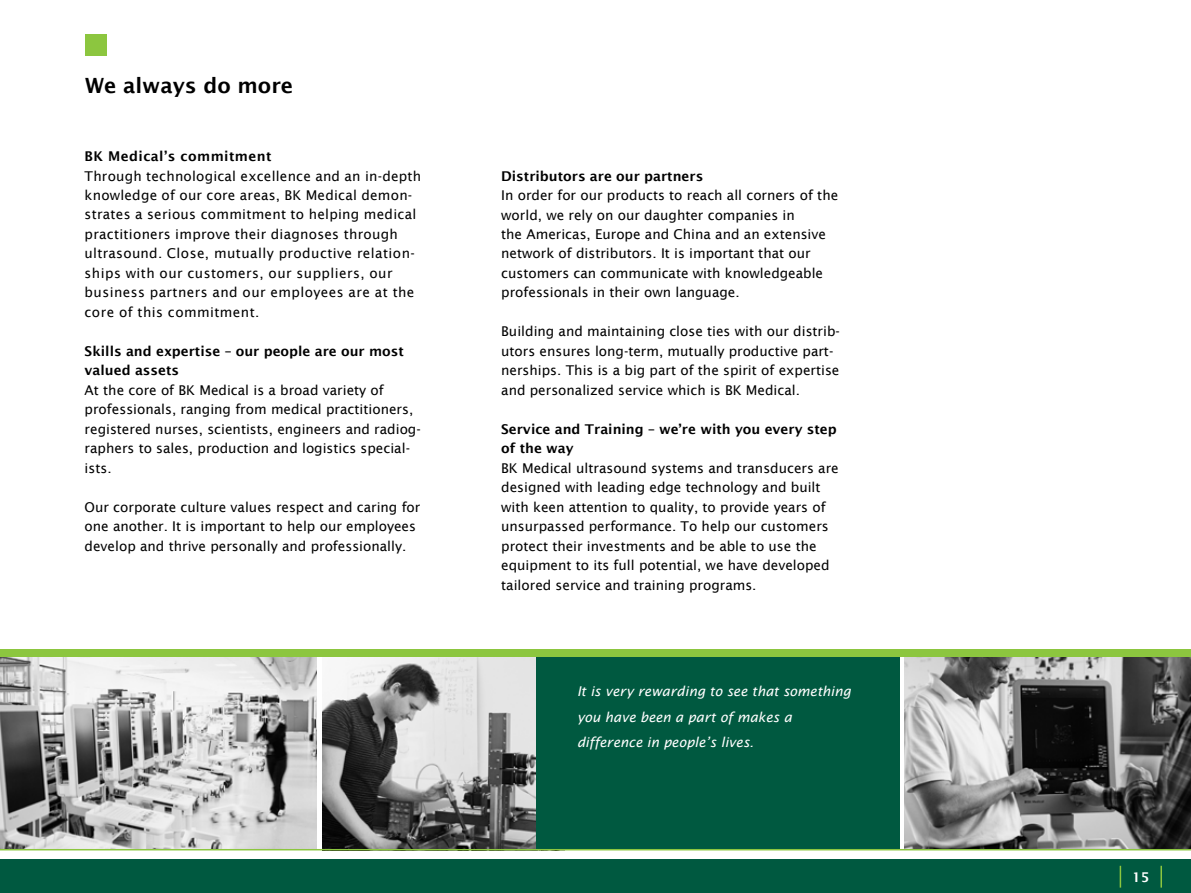
<style>
.page{position:relative;width:1191px;height:893px;background:#fff}
.page>*{position:absolute;margin:0;border:0;box-sizing:border-box;transform-origin:0 0}
.t1{font:600 21px "Lucida Sans";color:#000}
.t2{font:13.5px/19.5px "Lucida Sans";color:#000}
.t3{font:13.5px/19.5px "Lucida Sans";letter-spacing:.02em;color:#000}
.t4{font:600 13.5px/19.5px "Lucida Sans";color:#000}
.t5{font:italic 13.5px/25.5px "Lucida Sans";color:#fff}
.t6{font:600 13.5px "Lucida Sans";letter-spacing:.03em;color:#000}
.t7{font:600 13.5px "Lucida Sans";color:#fff}
</style>
<div class="page">
<div style="left:0;top:860px;width:1191px;height:33px;background:#005940"></div>
<hr style="left:1119px;top:866px;width:2px;height:22px;background:#8cc63f">
<hr style="left:1160px;top:866px;width:2px;height:22px;background:#8cc63f">
<img style="left:0;top:656px;width:316px;height:193px">
<img style="left:322px;top:657px;width:214px;height:192px">
<img style="left:905px;top:656px;width:286px;height:193px">
<div style="left:536px;top:655px;width:363px;height:194px;background:#005940"></div>
<div style="left:85px;top:34px;width:22px;height:21px;background:#8cc63f"></div>
<div style="left:0;top:649px;width:1191px;height:7px;background:#8cc63f"></div>
<hr style="left:0;top:849px;width:1191px;height:1px;background:#8cc63f">
<h1 class="t1" style="left:85px;top:73px;width:210px">We always do more</h1>
<p class="t6" style="left:85px;top:148px;width:188px">BK Medical’s commitment</p>
<p class="t3" style="left:85px;top:166px;width:338px">Through technological excellence and an in-depth knowledge of our core areas, BK Medical demon&shy;strates a serious commitment to helping medical practitioners improve their diagnoses through ultrasound. Close, mutually productive relation&shy;ships with our customers, our suppliers, our business partners and our employees are at the core of this commitment.</p>
<p class="t4" style="left:85px;top:341px;width:321px">Skills and expertise – our people are our most valued assets</p>
<p class="t2" style="left:85px;top:380px;width:338px">At the core of BK Medical is a broad variety of professionals, ranging from medical practitioners, registered nurses, scientists, engineers and radiog&shy;raphers to sales, production and logistics special&shy;ists.</p>
<p class="t2" style="left:85px;top:497px;width:337px">Our corporate culture values respect and caring for one another. It is important to help our employees develop and thrive personally and professionally.</p>
<p class="t4" style="left:501px;top:166px;width:204px">Distributors are our partners</p>
<p class="t2" style="left:501px;top:185px;width:338px">In order for our products to reach all corners of the world, we rely on our daughter companies in<br>the Americas, Europe and China and an extensive network of distributors. It is important that our customers can communicate with knowledgeable professionals in their own language.</p>
<p class="t2" style="left:501px;top:322px;width:340px">Building and maintaining close ties with our distrib&shy;utors ensures long-term, mutually productive part&shy;nerships. This is a big part of the spirit of expertise and personalized service which is BK Medical.</p>
<p class="t4" style="left:501px;top:419px;width:337px">Service and Training – we’re with you every step of the way</p>
<p class="t2" style="left:501px;top:458px;width:339px">BK Medical ultrasound systems and transducers are designed with leading edge technology and built with keen attention to quality, to provide years of unsurpassed performance. To help our customers protect their investments and be able to use the equipment to its full potential, we have developed tailored service and training programs.</p>
<p class="t5" style="left:577px;top:679px;width:275px">It is very rewarding to see that something you have been a part of makes a difference in people’s lives.</p>
<p class="t7" style="left:1132px;top:870px;width:19px">15</p>
</div>
